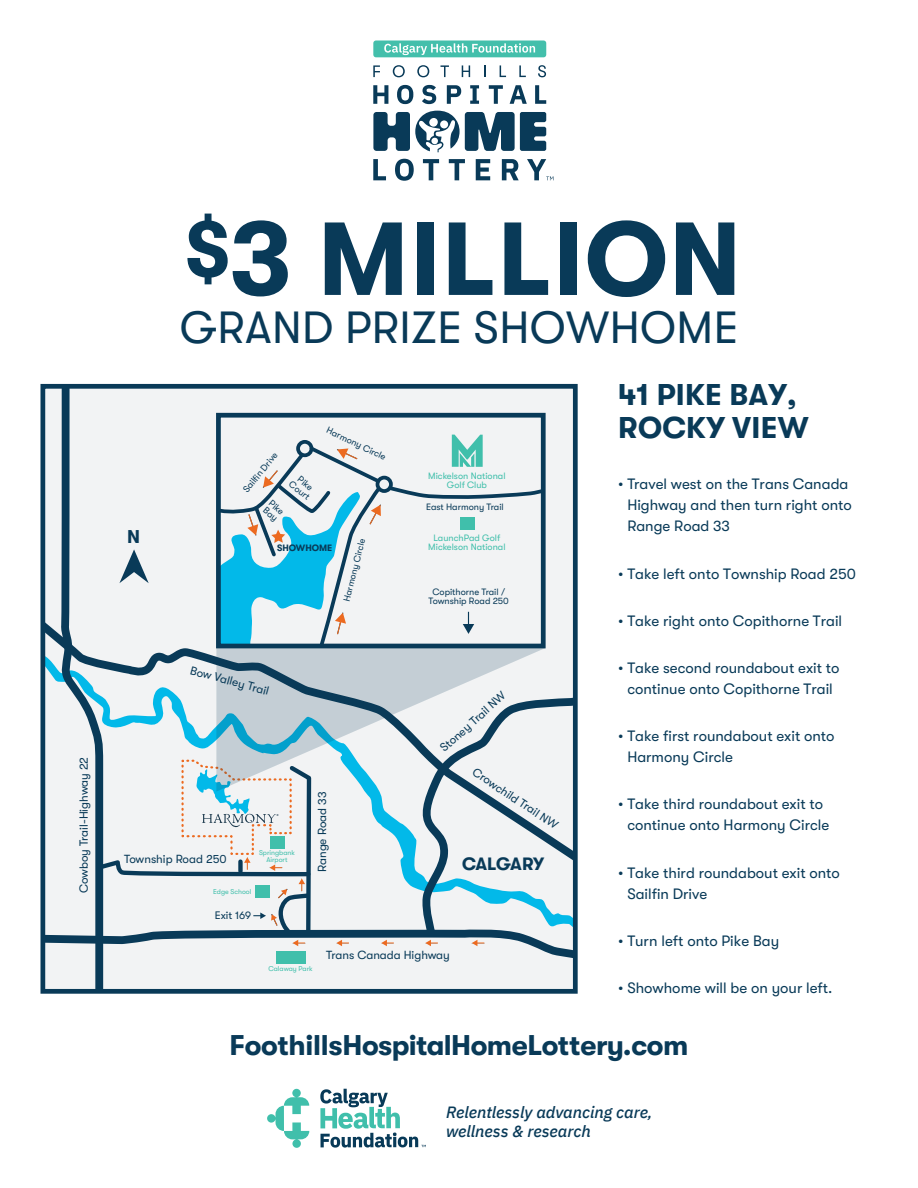
<style>
.page{position:relative;width:918px;height:1188px;background:#fff}
.page>*{position:absolute;margin:0;border:0;box-sizing:border-box;transform-origin:0 0}
.t1{font:700 103.5px "GT Walsheim Pro";letter-spacing:.01em;color:#093a58}
.t2{font:45px "GT Walsheim Pro";letter-spacing:.01em;color:#093a58}
.t3{font:700 30px/33px "GT Walsheim Pro";letter-spacing:.01em;color:#093a58}
.t4{font:700 28.5px "GT Walsheim Pro";letter-spacing:-.015em;color:#093a58}
.t5{font:700 18.45px "GT Walsheim Pro";color:#093a58}
.t6{font:700 17.85px "GT Walsheim Pro";letter-spacing:-.03em;color:#093a58}
.t7{font:italic 500 16.35px/19.5px "IBM Plex Sans";color:#093a58}
.t8{font:15px/21px "GT Walsheim Pro";color:#093a58}
.t9{font:11.7px "GT Walsheim Pro";color:#093a58}
.t10{font:10.8px "GT Walsheim Pro";color:#093a58}
.t11{font:9.15px/9.1px "GT Walsheim Pro";letter-spacing:-.01em;color:#093a58;text-align:center}
.t12{font:9.15px/9.1px "GT Walsheim Pro";color:#40bfab;text-align:center}
.t13{font:700 9.15px "GT Walsheim Pro";color:#093a58}
.t14{font:6.9px/6.9px "GT Walsheim Pro";color:#40bfab;text-align:center}
</style>
<div class="page">
<svg style="left:373px;top:65px;width:7px;height:12px"></svg>
<svg style="left:393px;top:65px;width:12px;height:12px"></svg>
<svg style="left:417px;top:65px;width:12px;height:12px"></svg>
<svg style="left:441px;top:65px;width:8px;height:12px"></svg>
<svg style="left:462px;top:65px;width:8px;height:12px"></svg>
<svg style="left:484px;top:65px;width:2px;height:12px"></svg>
<svg style="left:500px;top:65px;width:6px;height:12px"></svg>
<svg style="left:519px;top:65px;width:7px;height:12px"></svg>
<svg style="left:538px;top:65px;width:8px;height:12px"></svg>
<svg style="left:373px;top:85px;width:15px;height:19px"></svg>
<svg style="left:397px;top:85px;width:16px;height:19px"></svg>
<svg style="left:422px;top:85px;width:14px;height:19px"></svg>
<svg style="left:447px;top:85px;width:14px;height:19px"></svg>
<svg style="left:470px;top:85px;width:9px;height:19px"></svg>
<svg style="left:489px;top:85px;width:14px;height:19px"></svg>
<svg style="left:510px;top:85px;width:17px;height:19px"></svg>
<svg style="left:535px;top:85px;width:11px;height:19px"></svg>
<svg style="left:373px;top:159px;width:13px;height:21px"></svg>
<svg style="left:395px;top:159px;width:19px;height:22px"></svg>
<svg style="left:423px;top:159px;width:16px;height:21px"></svg>
<svg style="left:449px;top:159px;width:16px;height:21px"></svg>
<svg style="left:476px;top:159px;width:14px;height:21px"></svg>
<svg style="left:502px;top:159px;width:17px;height:21px"></svg>
<svg style="left:373px;top:111px;width:173px;height:41px"></svg>
<svg style="left:373px;top:41px;width:173px;height:16px;background:#66cbba"></svg>
<svg style="left:527px;top:159px;width:26px;height:21px"></svg>
<svg style="left:267px;top:1089px;width:42px;height:59px"></svg>
<svg style="left:320px;top:1089px;width:106px;height:59px"></svg>
<svg style="left:43px;top:386px;width:532px;height:605px"></svg>
<p class="t9" style="left:77px;top:893px;width:138px;rotate:-90deg">Cowboy Trail-Highway 22</p>
<h1 class="t1" style="left:186px;top:201px;width:557px"><sup>$</sup>3 MILLION</h1>
<h2 class="t2" style="left:180px;top:302px;width:560px">GRAND PRIZE SHOWHOME</h2>
<p class="t5" style="left:127px;top:526px;width:14px">N</p>
<p class="t11" style="left:242px;top:488px;width:50px;rotate:-51deg">Sailfi n Drive</p>
<p class="t11" style="left:299px;top:472px;width:26px;rotate:39deg">Pike<br>Court</p>
<p class="t11" style="left:273px;top:498px;width:18px;text-align:left;rotate:40deg">Pike<br>Bay</p>
<p class="t11" style="left:329px;top:426px;width:66px;rotate:25deg">Harmony Circle</p>
<p class="t13" style="left:277px;top:543px;width:57px">SHOWHOME</p>
<p class="t11" style="left:342px;top:600px;width:66px;rotate:-76deg">Harmony Circle</p>
<p class="t9" style="left:192px;top:664px;width:83px;rotate:15deg">Bow Valley Trail</p>
<p class="t9" style="left:124px;top:852px;width:104px">Township Road 250</p>
<p class="t14" style="left:259px;top:849px;width:37px">Springbank<br>Airport</p>
<p class="t14" style="left:213px;top:889px;width:40px">Edge School</p>
<p class="t10" style="left:215px;top:909px;width:38px">Exit 169</p>
<p class="t9" style="left:316px;top:872px;width:82px;rotate:-90deg">Range Road 33</p>
<p class="t12" style="left:428px;top:471px;width:79px">Mickelson National<br>Golf Club</p>
<p class="t11" style="left:426px;top:503px;width:79px">East Harmony Trail</p>
<p class="t12" style="left:428px;top:534px;width:79px">LaunchPad Golf<br>Mickelson National</p>
<p class="t11" style="left:429px;top:587px;width:82px">Copithorne Trail /<br>Township Road 250</p>
<p class="t9" style="left:438px;top:745px;width:85px;rotate:-42deg">Stoney Trail NW</p>
<p class="t9" style="left:478px;top:765px;width:102px;rotate:34deg">Crowchild Trail NW</p>
<p class="t6" style="left:462px;top:854px;width:83px">CALGARY</p>
<p class="t14" style="left:268px;top:965px;width:46px">Calaway Park</p>
<p class="t9" style="left:326px;top:948px;width:125px">Trans Canada Highway</p>
<h3 class="t3" style="left:618px;top:378px;width:192px">41 PIKE BAY,<br>ROCKY VIEW</h3>
<p class="t8" style="left:627px;top:474px;width:226px;text-indent:-9px">• Travel west on the Trans Canada<br>Highway and then turn right onto<br>Range Road 33</p>
<p class="t8" style="left:618px;top:563px;width:239px">• Take left onto Township Road 250</p>
<p class="t8" style="left:618px;top:610px;width:225px">• Take right onto Copithorne Trail</p>
<p class="t8" style="left:618px;top:658px;width:223px;text-align:center">• Take second roundabout exit to continue onto Copithorne Trail</p>
<p class="t8" style="left:627px;top:726px;width:209px;text-indent:-9px">• Take first roundabout exit onto<br>Harmony Circle</p>
<p class="t8" style="left:627px;top:794px;width:203px;text-indent:-9px">• Take third roundabout exit to continue onto Harmony Circle</p>
<p class="t8" style="left:627px;top:862px;width:214px;text-indent:-9px">• Take third roundabout exit onto<br>Sailfin Drive</p>
<p class="t8" style="left:618px;top:930px;width:162px">• Turn left onto Pike Bay</p>
<p class="t8" style="left:618px;top:977px;width:216px">• Showhome will be on your left.</p>
<h3 class="t4" style="left:230px;top:1029px;width:460px">FoothillsHospitalHomeLottery.com</h3>
<p class="t7" style="left:446px;top:1101px;width:208px">Relentlessly advancing care, wellness &amp; research</p>
</div>
